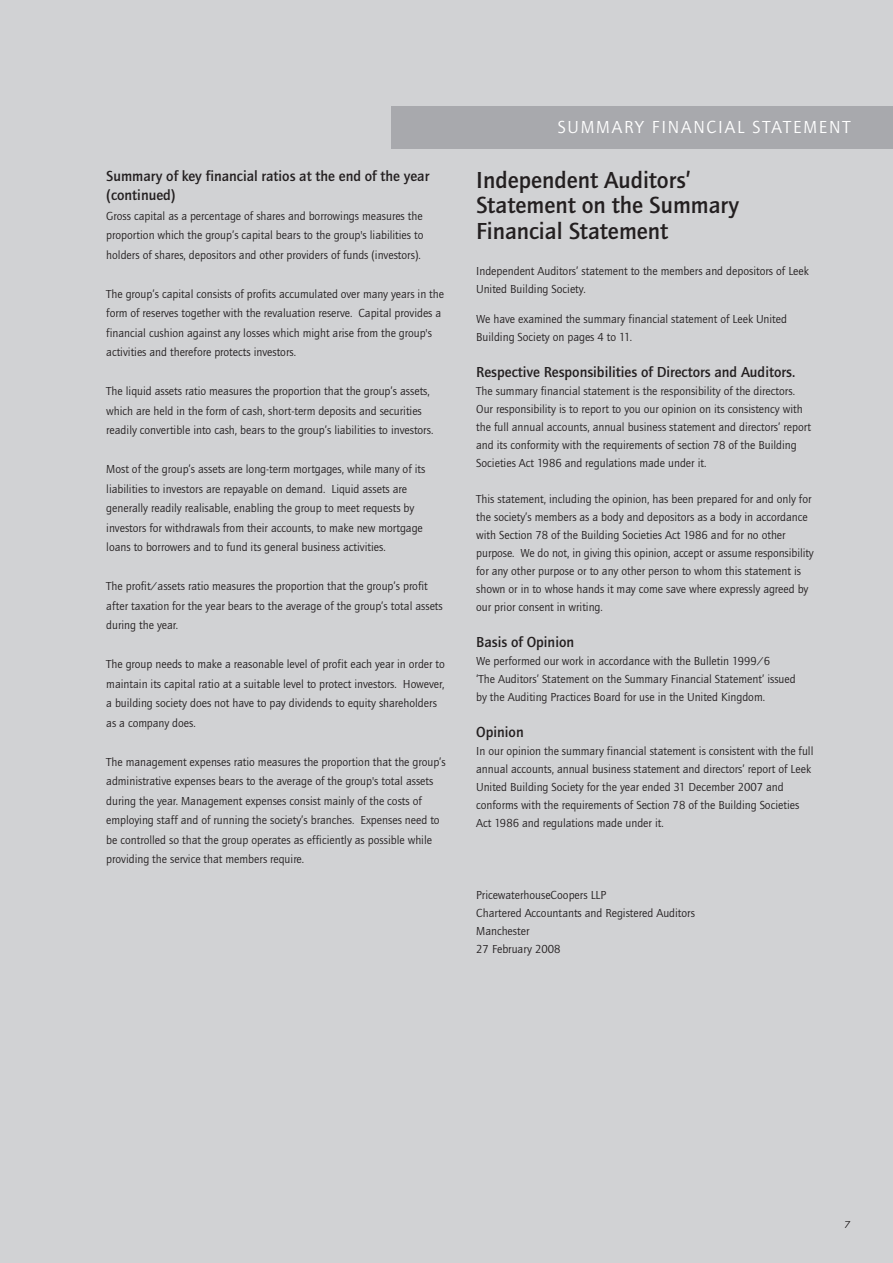
<style>
.page{position:relative;width:893px;height:1263px;background:#d1d2d4}
.page>*{position:absolute;margin:0;border:0;box-sizing:border-box;transform-origin:0 0}
.t1{font:500 24px/25.5px "Quay Sans EF";color:#231f20}
.t2{font:18px "Quay Sans EF";letter-spacing:.1em;color:#fff}
.t3{font:500 15px/19.5px "Quay Sans EF";color:#231f20}
.t4{font:12px/19.5px "Quay Sans EF";color:#231f20}
.t5{font:300 9px "Futura";color:#231f20}
</style>
<div class="page">
<div style="left:391px;top:106px;width:502px;height:43px;background:#a8a9ad"></div>
<p class="t3" style="left:106px;top:167px;width:324px">Summary of key financial ratios at the end of the year (continued)</p>
<p class="t4" style="left:106px;top:207px;width:319px;text-align:justify">Gross capital as a percentage of shares and borrowings measures the proportion which the group’s capital bears to the group's liabilities to holders of shares, depositors and other providers of funds (investors).</p>
<p class="t4" style="left:106px;top:285px;width:339px">The group’s capital consists of profits accumulated over many years in the form of reserves together with the revaluation reserve. Capital provides a financial cushion against any losses which might arise from the group's activities and therefore protects investors.</p>
<p class="t4" style="left:106px;top:382px;width:329px">The liquid assets ratio measures the proportion that the group’s assets, which are held in the form of cash, short-term deposits and securities readily convertible into cash, bears to the group’s liabilities to investors.</p>
<p class="t4" style="left:106px;top:460px;width:321px">Most of the group’s assets are long-term mortgages, while many of its liabilities to investors are repayable on demand. Liquid assets are generally readily realisable, enabling the group to meet requests by investors for withdrawals from their accounts, to make new mortgage loans to borrowers and to fund its general business activities.</p>
<p class="t4" style="left:106px;top:577px;width:338px">The profit/assets ratio measures the proportion that the group’s profit after taxation for the year bears to the average of the group’s total assets during the year.</p>
<p class="t4" style="left:106px;top:655px;width:340px">The group needs to make a reasonable level of profit each year in order to maintain its capital ratio at a suitable level to protect investors. However, a building society does not have to pay dividends to equity shareholders as a company does.</p>
<p class="t4" style="left:106px;top:753px;width:341px">The management expenses ratio measures the proportion that the group’s administrative expenses bears to the average of the group's total assets during the year. Management expenses consist mainly of the costs of employing staff and of running the society’s branches. Expenses need to be controlled so that the group operates as efficiently as possible while providing the service that members require.</p>
<h2 class="t2" style="left:558px;top:120px;width:294px">SUMMARY FINANCIAL STATEMENT</h2>
<h1 class="t1" style="left:476px;top:169px;width:264px">Independent Auditors’<br>Statement on the Summary<br>Financial Statement</h1>
<p class="t4" style="left:476px;top:262px;width:334px;line-height:18px">Independent Auditors’ statement to the members and depositors of Leek<br>United Building Society.</p>
<p class="t4" style="left:476px;top:310px;width:312px;line-height:18px">We have examined the summary financial statement of Leek United<br>Building Society on pages 4 to 11.</p>
<p class="t3" style="left:476px;top:363px;width:320px">Respective Responsibilities of Directors and Auditors.</p>
<p class="t4" style="left:476px;top:382px;width:336px;line-height:18px">The summary financial statement is the responsibility of the directors.<br>Our responsibility is to report to you our opinion on its consistency with the full annual accounts, annual business statement and directors’ report and its conformity with the requirements of section 78 of the Building Societies Act 1986 and regulations made under it.</p>
<p class="t4" style="left:476px;top:490px;width:339px;line-height:18px">This statement, including the opinion, has been prepared for and only for the society’s members as a body and depositors as a body in accordance with Section 78 of the Building Societies Act 1986 and for no other purpose. We do not, in giving this opinion, accept or assume responsibility for any other purpose or to any other person to whom this statement is shown or in to whose hands it may come save where expressly agreed by our prior consent in writing.</p>
<p class="t3" style="left:476px;top:633px;width:99px">Basis of Opinion</p>
<p class="t4" style="left:476px;top:652px;width:321px;line-height:18px">We performed our work in accordance with the Bulletin 1999/6<br>‘The Auditors’ Statement on the Summary Financial Statement’ issued by the Auditing Practices Board for use in the United Kingdom.</p>
<p class="t3" style="left:476px;top:723px;width:49px">Opinion</p>
<p class="t4" style="left:476px;top:742px;width:339px;line-height:18px">In our opinion the summary financial statement is consistent with the full annual accounts, annual business statement and directors’ report of Leek United Building Society for the year ended 31 December 2007 and conforms with the requirements of Section 78 of the Building Societies Act 1986 and regulations made under it.</p>
<p class="t4" style="left:476px;top:886px;width:220px;line-height:18px">PricewaterhouseCoopers LLP<br>Chartered Accountants and Registered Auditors<br>Manchester<br>27 February 2008</p>
<p class="t5" style="left:845px;top:1220px;width:7px">7</p>
</div>
